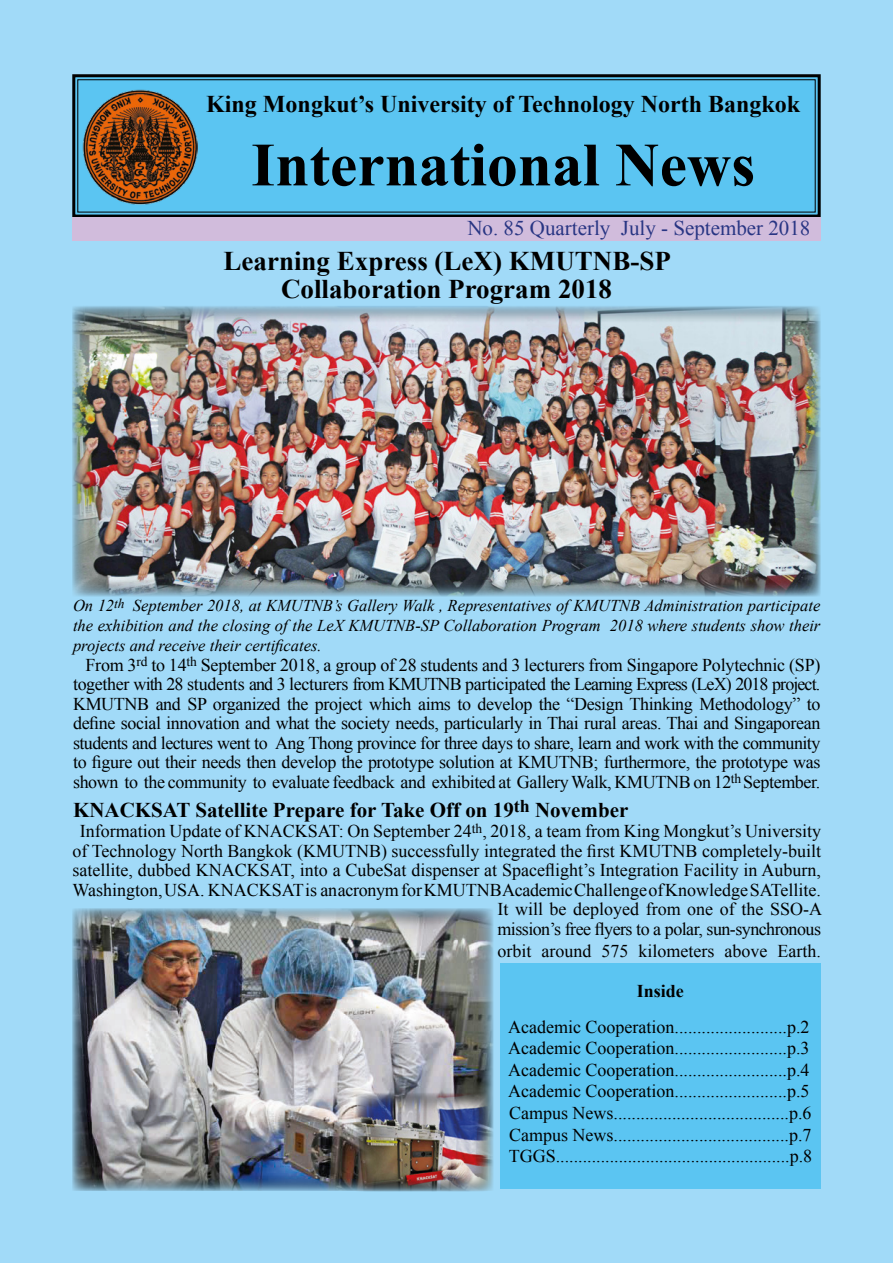
<style>
.page{position:relative;width:893px;height:1263px;background:#a1daf8}
.page>*{position:absolute;margin:0;border:0;box-sizing:border-box;transform-origin:0 0}
.t1{font:700 61.5px "Times New Roman";color:#000}
.t2{font:700 27px/28.5px "Times New Roman";color:#000;text-align:center}
.t3{font:700 24px "Times New Roman";color:#000}
.t4{font:700 21px "Times New Roman";color:#000}
.t5{font:21px "Times New Roman";color:#283583}
.t6{font:18px/19.5px "Times New Roman";color:#000}
.t7{font:700 18px "Times New Roman";color:#000}
.t8{font:italic 16.5px/19.8px "Times New Roman";color:#000;text-align:justify}
</style>
<div class="page">
<svg style="left:72px;top:74px;width:749px;height:144px;background:#57bae4"></svg>
<div style="left:77px;top:79px;width:739px;height:134px;border:1px solid #000"></div>
<img style="left:82px;top:89px;width:116px;height:116px">
<div style="left:72px;top:218px;width:749px;height:23px;background:#d1bcdc"></div>
<div style="left:500px;top:963px;width:321px;height:225px;background:#5bc5f2"></div>
<div style="left:71px;top:908px;width:424px;height:283px;background:#000;opacity:.5"></div>
<div style="left:348px;top:1091px;width:146px;height:101px;background:#000;opacity:.5"></div>
<div style="left:71px;top:305px;width:751px;height:292px;background:#000;opacity:.5"></div>
<h3 class="t3" style="left:206px;top:87px;width:595px">King Mongkut’s University of Technology North Bangkok</h3>
<h1 class="t1" style="left:251px;top:122px;width:505px">International News</h1>
<p class="t5" style="left:467px;top:214px;width:344px">No. 85 Quarterly July - September 2018</p>
<h2 class="t2" style="left:224px;top:246px;width:449px">Learning Express (LeX) KMUTNB-SP<br>Collaboration Program 2018</h2>
<p class="t8" style="left:73px;top:595px;width:749px">On 12<sup>th</sup> September 2018, at KMUTNB’s Gallery Walk , Representatives of KMUTNB Administration participate the exhibition and the closing of the LeX KMUTNB-SP Collaboration Program 2018 where students show their projects and receive their certificates.</p>
<p class="t6" style="left:73px;top:654px;width:749px;text-align:justify;text-indent:12px">From 3<sup>rd</sup> to 14<sup>th</sup> September 2018, a group of 28 students and 3 lecturers from Singapore Polytechnic (SP) together with 28 students and 3 lecturers from KMUTNB participated the Learning Express (LeX) 2018 project.<br>KMUTNB and SP organized the project which aims to develop the “Design Thinking Methodology” to define social innovation and what the society needs, particularly in Thai rural areas. Thai and Singaporean students and lectures went to Ang Thong province for three days to share, learn and work with the community to figure out their needs then develop the prototype solution at KMUTNB; furthermore, the prototype was shown to the community to evaluate feedback and exhibited at Gallery Walk, KMUTNB on 12<sup>th</sup> September.</p>
<p class="t4" style="left:73px;top:795px;width:557px">KNACKSAT Satellite Prepare for Take Off on 19<sup>th</sup> November</p>
<p class="t6" style="left:73px;top:821px;width:751px;text-align:right">Information Update of KNACKSAT: On September 24<sup>th</sup>, 2018, a team from King Mongkut’s University of Technology North Bangkok (KMUTNB) successfully integrated the first KMUTNB completely-built satellite, dubbed KNACKSAT, into a CubeSat dispenser at Spaceflight’s Integration Facility in Auburn, Washington, USA. KNACKSAT is an acronym for KMUTNB Academic Challenge of Knowledge SATellite.<br>It will be deployed from one of the SSO-A<br>mission’s free flyers to a polar, sun-synchronous</p>
<p class="t6" style="left:497px;top:940px;width:325px">orbit around 575 kilometers above Earth.</p>
<p class="t7" style="left:637px;top:978px;width:49px">Inside</p>
<p class="t6" style="left:508px;top:1015px;width:306px;line-height:21.6px">Academic Cooperation.........................p.2<br>Academic Cooperation.........................p.3<br>Academic Cooperation.........................p.4<br>Academic Cooperation.........................p.5<br>Campus News.......................................p.6<br>Campus News.......................................p.7<br>TGGS....................................................p.8</p>
</div>
